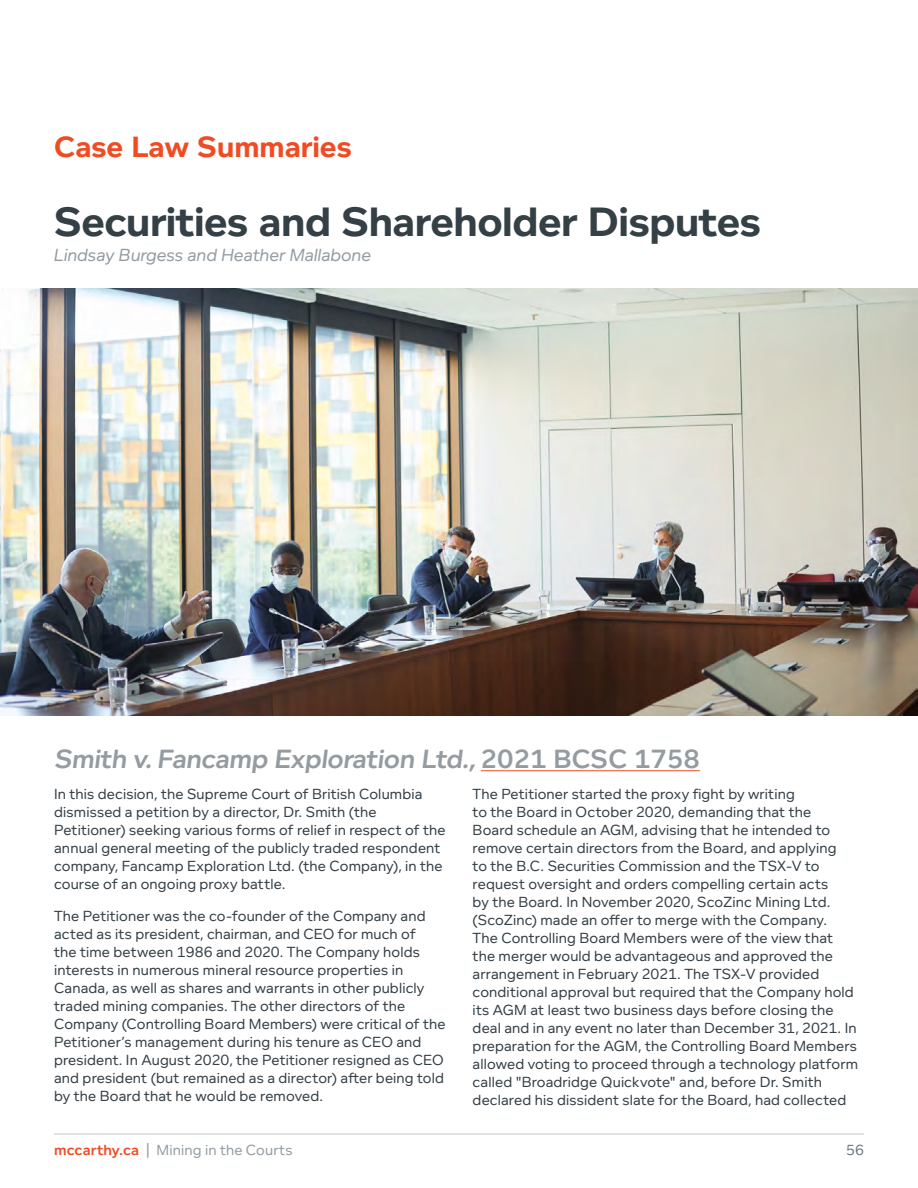
<style>
.page{position:relative;width:918px;height:1188px;background:#fff}
.page>*{position:absolute;margin:0;border:0;box-sizing:border-box;transform-origin:0 0}
.t1{font:700 42px "Foundry Context";letter-spacing:-.01em;color:#343f46}
.t2{font:700 30px "Foundry Context";color:#f04c24}
.t3{font:600 27px "Foundry Context";color:#949ca1}
.Author_Span{font:italic 18px "Foundry Context";color:#949ca1}
.BODY{font:15px/18px "Foundry Context";letter-spacing:.01em;color:#343f46}
.t4{font:15px "Foundry Context";letter-spacing:.01em;color:#949ca1}
.t5{font:15px "Foundry Context";color:#6b757c}
.s1{font-weight:600;color:#f04c25}
</style>
<div class="page">
<hr style="left:54px;top:1133px;width:810px;height:1px;background:#949ca1">
<hr style="left:54px;top:1134px;width:810px;height:1px;background:#949ca1">
<hr style="left:481px;top:770px;width:219px;height:1px;background:#f04c24">
<img style="left:0;top:288px;width:918px;height:428px">
<h1 class="t2" style="left:54px;top:130px;width:299px">Case Law Summaries</h1>
<h2 class="t1" style="left:54px;top:197px;width:709px">Securities and Shareholder Disputes</h2>
<p class="Author_Span" style="left:54px;top:244px;width:319px">Lindsay Burgess and Heather Mallabone</p>
<h3 class="t3" style="left:54px;top:743px;width:647px">Smith v.Fancamp Exploration Ltd.,2021 BCSC 1758</h3>
<p class="BODY" style="left:54px;top:785px;width:393px">In this decision, the Supreme Court of British Columbia dismissed a petition by a director, Dr. Smith (the Petitioner) seeking various forms of relief in respect of the annual general meeting of the publicly traded respondent company, Fancamp Exploration Ltd. (the Company), in the course of an ongoing proxy battle.</p>
<p class="BODY" style="left:54px;top:906px;width:393px">The Petitioner was the co-founder of the Company and acted as its president, chairman, and CEO for much of<br>the time between 1986 and 2020. The Company holds interests in numerous mineral resource properties in Canada, as well as shares and warrants in other publicly traded mining companies. The other directors of the Company (Controlling Board Members) were critical of the Petitioner’s management during his tenure as CEO and president. In August 2020, the Petitioner resigned as CEO and president (but remained as a director) after being told by the Board that he would be removed.</p>
<p class="BODY" style="left:473px;top:785px;width:387px">The Petitioner started the proxy fight by writing<br>to the Board in October 2020, demanding that the<br>Board schedule an AGM, advising that he intended to remove certain directors from the Board, and applying<br>to the B.C. Securities Commission and the TSX-V to request oversight and orders compelling certain acts<br>by the Board. In November 2020, ScoZinc Mining Ltd. (ScoZinc) made an offer to merge with the Company.<br>The Controlling Board Members were of the view that the merger would be advantageous and approved the arrangement in February 2021. The TSX-V provided conditional approval but required that the Company hold its AGM at least two business days before closing the deal and in any event no later than December 31, 2021. In preparation for the AGM, the Controlling Board Members allowed voting to proceed through a technology platform called "Broadridge Quickvote" and, before Dr. Smith declared his dissident slate for the Board, had collected</p>
<p class="t4" style="left:54px;top:1141px;width:240px"><span class="s1">mccarthy.ca</span> | Mining in the Courts</p>
<p class="t5" style="left:846px;top:1141px;width:19px">56</p>
</div>
